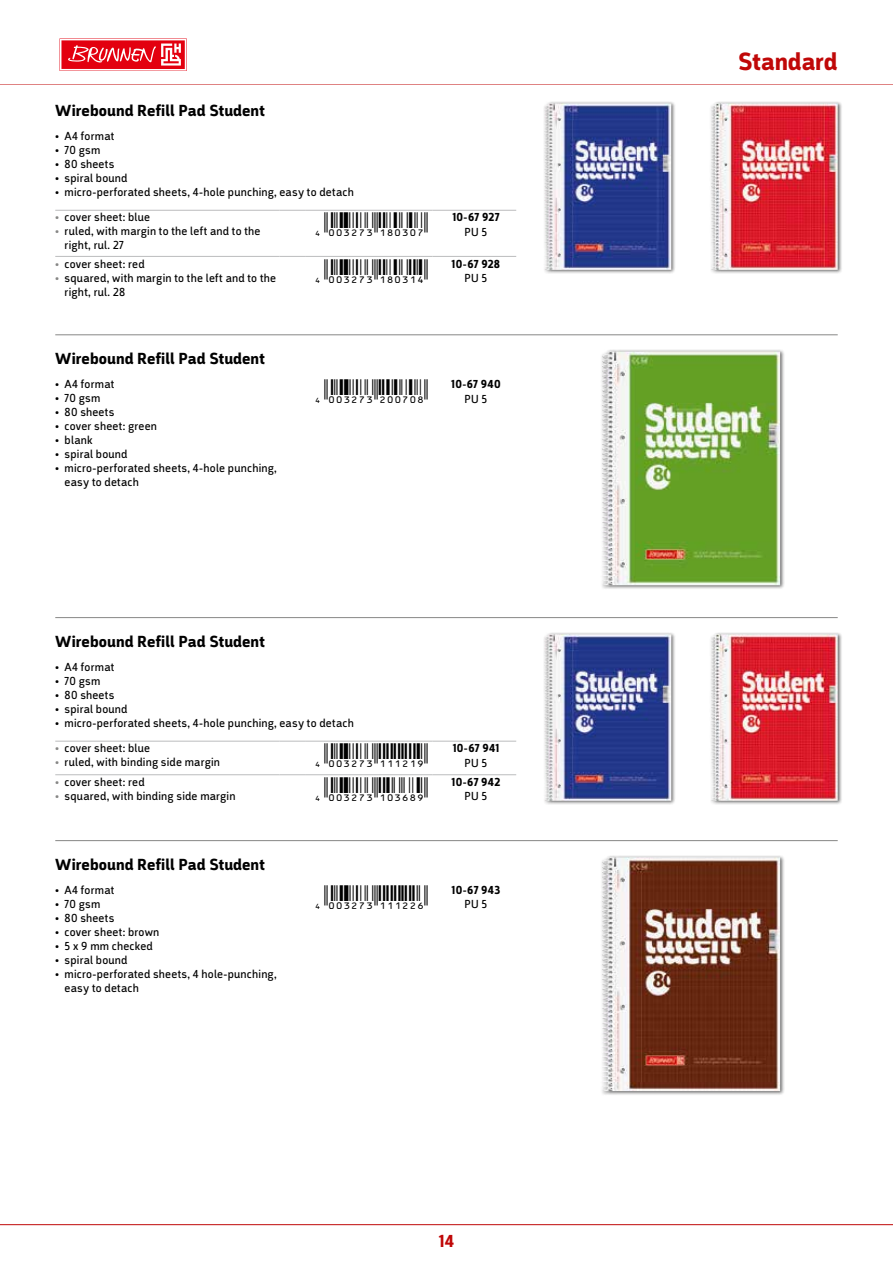
<style>
.page{position:relative;width:893px;height:1263px;background:#fff}
.page>*{position:absolute;margin:0;border:0;box-sizing:border-box;transform-origin:0 0}
.t1{font:700 25.5px "Argumentum";letter-spacing:.005em;color:#c00808}
.t2{font:18px "ID Automation UPCEANXXS";color:#000}
.t3{font:700 18px "Argumentum";color:#c00808}
.t4{font:700 16.5px "Argumentum";letter-spacing:.005em;color:#000}
.t5{font:12px/14px "Argumentum";letter-spacing:.02em;color:#000}
.t6{font:700 12px "Argumentum";letter-spacing:.025em;color:#000}
.s1{color:#878786}
</style>
<div class="page">
<hr style="left:0;top:85px;width:893px;height:1px;background:#c00808">
<div style="left:543px;top:101px;width:300px;height:173px;background:#000;opacity:.6"></div>
<img style="left:709px;top:103px;width:12px;height:109px">
<hr style="left:55px;top:210px;width:225px;height:1px;background:#bbbcbd">
<svg style="left:280px;top:210px;width:25px;height:1px"></svg>
<hr style="left:305px;top:210px;width:128px;height:1px;background:#bbbcbd">
<hr style="left:433px;top:210px;width:83px;height:1px;background:#bbbcbd">
<hr style="left:55px;top:256px;width:225px;height:1px;background:#bbbcbd">
<svg style="left:280px;top:256px;width:25px;height:1px"></svg>
<hr style="left:305px;top:256px;width:128px;height:1px;background:#bbbcbd">
<hr style="left:433px;top:256px;width:83px;height:1px;background:#bbbcbd">
<div style="left:600px;top:349px;width:185px;height:240px;background:#000;opacity:.6"></div>
<img style="left:602px;top:351px;width:14px;height:153px">
<hr style="left:55px;top:334px;width:783px;height:1px;background:#878786">
<div style="left:543px;top:632px;width:300px;height:173px;background:#000;opacity:.6"></div>
<img style="left:709px;top:634px;width:12px;height:109px">
<hr style="left:55px;top:741px;width:225px;height:1px;background:#bbbcbd">
<svg style="left:280px;top:741px;width:25px;height:1px"></svg>
<hr style="left:305px;top:741px;width:128px;height:1px;background:#bbbcbd">
<hr style="left:433px;top:741px;width:83px;height:1px;background:#bbbcbd">
<hr style="left:55px;top:774px;width:225px;height:1px;background:#bbbcbd">
<svg style="left:280px;top:774px;width:25px;height:1px"></svg>
<hr style="left:305px;top:774px;width:128px;height:1px;background:#bbbcbd">
<hr style="left:433px;top:774px;width:83px;height:1px;background:#bbbcbd">
<hr style="left:55px;top:617px;width:783px;height:1px;background:#878786">
<div style="left:600px;top:855px;width:185px;height:240px;background:#000;opacity:.6"></div>
<img style="left:602px;top:857px;width:14px;height:152px">
<hr style="left:55px;top:840px;width:783px;height:1px;background:#878786">
<hr style="left:0;top:1224px;width:893px;height:1px;background:#c00808">
<div style="left:60px;top:38px;width:127px;height:33px;background:#f18b91"></div>
<div style="left:60px;top:39px;width:126px;height:32px;background:#fff"></div>
<div style="left:61px;top:40px;width:124px;height:29px;background:#e3000f"></div>
<svg style="left:68px;top:44px;width:113px;height:22px"></svg>
<h3 class="t4" style="left:55px;top:100px;width:211px">Wirebound Refill Pad Student</h3>
<p class="t5" style="left:55px;top:129px;width:61px">• A4 format</p>
<p class="t5" style="left:55px;top:143px;width:47px">• 70 gsm</p>
<p class="t5" style="left:55px;top:157px;width:61px">• 80 sheets</p>
<p class="t5" style="left:55px;top:171px;width:74px">• spiral bound</p>
<p class="t5" style="left:55px;top:185px;width:300px">• micro-perforated sheets, 4-hole punching, easy to detach</p>
<p class="t5" style="left:55px;top:211px;width:96px"><span class="s1">•</span> cover sheet: blue</p>
<p class="t5" style="left:65px;top:225px;width:197px;text-indent:-9px"><span class="s1">•</span> ruled, with margin to the left and to the right, rul. 27</p>
<h2 class="t2" style="left:310px;top:210px;width:119px">Y(0A32HD*LSKNKR(</h2>
<p class="t6" style="left:452px;top:210px;width:49px">10-67 927</p>
<p class="t5" style="left:465px;top:225px;width:24px">PU 5</p>
<p class="t5" style="left:55px;top:257px;width:91px"><span class="s1">•</span> cover sheet: red</p>
<p class="t5" style="left:65px;top:271px;width:213px;text-indent:-9px"><span class="s1">•</span> squared, with margin to the left and to the right, rul. 28</p>
<h3 class="t4" style="left:55px;top:348px;width:211px">Wirebound Refill Pad Student</h3>
<p class="t5" style="left:55px;top:377px;width:61px">• A4 format</p>
<p class="t5" style="left:55px;top:391px;width:47px">• 70 gsm</p>
<p class="t5" style="left:55px;top:405px;width:61px">• 80 sheets</p>
<p class="t5" style="left:55px;top:419px;width:103px">• cover sheet: green</p>
<p class="t5" style="left:55px;top:433px;width:39px">• blank</p>
<p class="t5" style="left:55px;top:447px;width:74px">• spiral bound</p>
<p class="t5" style="left:65px;top:461px;width:214px;text-indent:-9px">• micro-perforated sheets, 4-hole punching, easy to detach</p>
<h2 class="t2" style="left:310px;top:256px;width:119px">Y(0A32HD*LSKNLO(</h2>
<p class="t6" style="left:452px;top:256px;width:50px">10-67 928</p>
<p class="t5" style="left:465px;top:271px;width:24px">PU 5</p>
<h2 class="t2" style="left:310px;top:377px;width:119px">Y(0A32HD*MKKRKS(</h2>
<p class="t6" style="left:451px;top:377px;width:51px">10-67 940</p>
<p class="t5" style="left:465px;top:392px;width:24px">PU 5</p>
<h3 class="t4" style="left:55px;top:631px;width:211px">Wirebound Refill Pad Student</h3>
<p class="t5" style="left:55px;top:660px;width:61px">• A4 format</p>
<p class="t5" style="left:55px;top:674px;width:47px">• 70 gsm</p>
<p class="t5" style="left:55px;top:688px;width:61px">• 80 sheets</p>
<p class="t5" style="left:55px;top:702px;width:74px">• spiral bound</p>
<p class="t5" style="left:55px;top:716px;width:300px">• micro-perforated sheets, 4-hole punching, easy to detach</p>
<p class="t5" style="left:55px;top:741px;width:96px"><span class="s1">•</span> cover sheet: blue</p>
<p class="t5" style="left:55px;top:755px;width:166px"><span class="s1">•</span> ruled, with binding side margin</p>
<h2 class="t2" style="left:310px;top:741px;width:119px">Y(0A32HD*LLLMLT(</h2>
<p class="t6" style="left:453px;top:741px;width:48px">10-67 941</p>
<p class="t5" style="left:465px;top:756px;width:24px">PU 5</p>
<p class="t5" style="left:55px;top:775px;width:91px"><span class="s1">•</span> cover sheet: red</p>
<p class="t5" style="left:55px;top:789px;width:182px"><span class="s1">•</span> squared, with binding side margin</p>
<h3 class="t4" style="left:55px;top:854px;width:211px">Wirebound Refill Pad Student</h3>
<p class="t5" style="left:55px;top:883px;width:61px">• A4 format</p>
<p class="t5" style="left:55px;top:897px;width:47px">• 70 gsm</p>
<p class="t5" style="left:55px;top:911px;width:61px">• 80 sheets</p>
<p class="t5" style="left:55px;top:925px;width:106px">• cover sheet: brown</p>
<p class="t5" style="left:55px;top:939px;width:99px">• 5 x 9 mm checked</p>
<p class="t5" style="left:55px;top:953px;width:74px">• spiral bound</p>
<p class="t5" style="left:65px;top:967px;width:213px;text-indent:-9px">• micro-perforated sheets, 4 hole-punching, easy to detach</p>
<h2 class="t2" style="left:310px;top:775px;width:119px">Y(0A32HD*LKNQST(</h2>
<p class="t6" style="left:452px;top:775px;width:50px">10-67 942</p>
<p class="t5" style="left:465px;top:789px;width:24px">PU 5</p>
<h2 class="t2" style="left:310px;top:883px;width:119px">Y(0A32HD*LLLMMQ(</h2>
<p class="t6" style="left:452px;top:883px;width:50px">10-67 943</p>
<p class="t5" style="left:465px;top:897px;width:24px">PU 5</p>
<h2 class="t3" style="left:439px;top:1230px;width:17px">14</h2>
<h1 class="t1" style="left:738px;top:46px;width:101px">Standard</h1>
</div>
